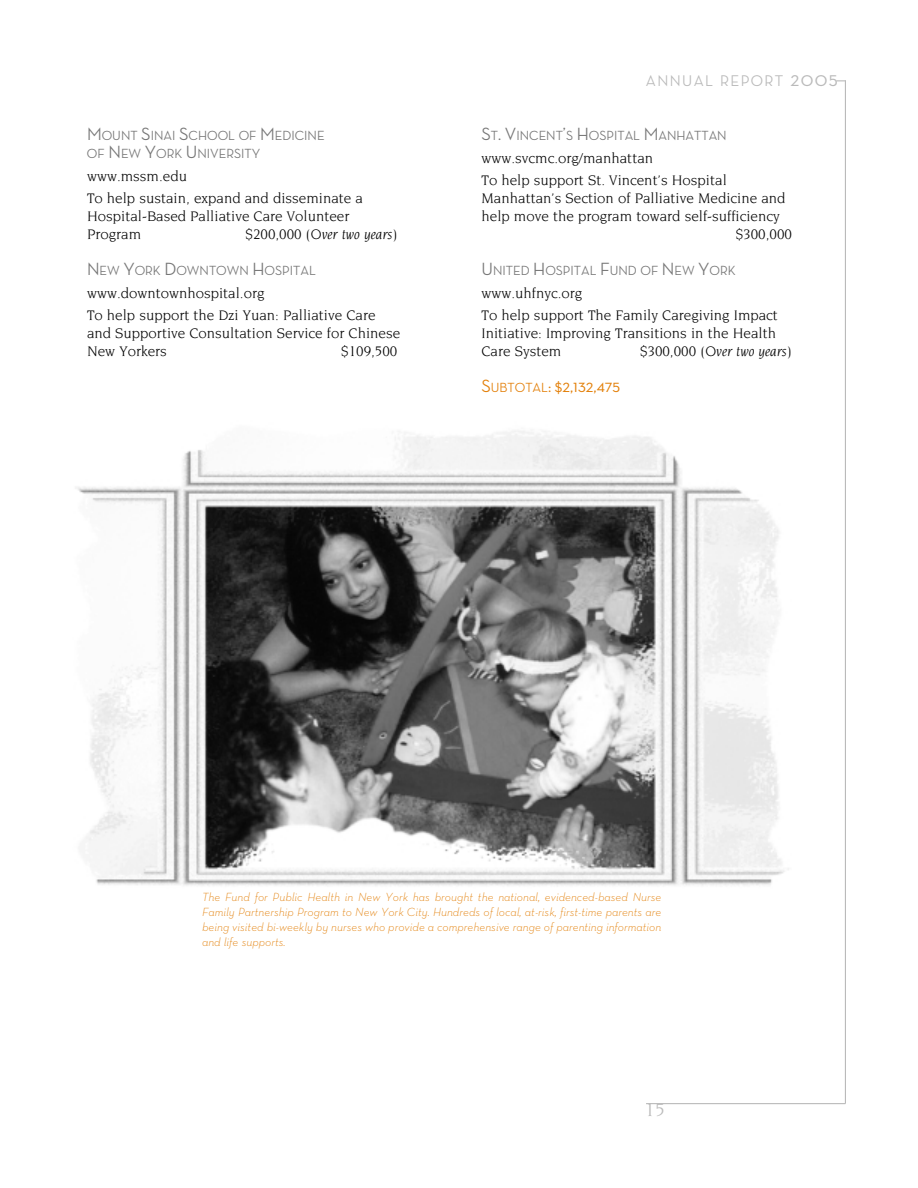
<style>
.page{position:relative;width:918px;height:1188px;background:#fff}
.page>*{position:absolute;margin:0;border:0;box-sizing:border-box;transform-origin:0 0}
.t1{font:19.5px "Novarese";color:#bababa}
.t2{font:500 18px "Neutra Display";color:#e3800a}
.t3{font:500 15.75px "Neutra Display";letter-spacing:.09em;color:#bababa}
.t4{font:15px/22.5px "Novarese";color:#000}
.t5{font:italic 15px "Novarese";color:#000}
.t6{font:500 13.5px/18px "Neutra Display";color:#777}
.t7{font:italic 300 12px/15px "Neutra Text";color:#e3800a;text-align:justify}
.s1{font-size:18px}
.s2{font-style:normal}
.s3{font-size:21px}
.s4{font-size:13.5px}
</style>
<div class="page">
<hr style="left:646px;top:1103px;width:199px;height:1px;background:#bababa">
<hr style="left:845px;top:81px;width:1px;height:1023px;background:#bababa">
<img style="left:76px;top:431px;width:713px;height:455px">
<p class="t6" style="left:87px;top:128px;width:239px"><span class="s1">M</span>OUNT <span class="s1">S</span>INAI <span class="s1">S</span>CHOOL OF <span class="s1">M</span>EDICINE<br>OF <span class="s1">N</span>EW <span class="s1">Y</span>ORK <span class="s1">U</span>NIVERSITY</p>
<p class="t4" style="left:87px;top:165px;width:278px">www.mssm.edu<br>To help sustain, expand and disseminate a</p>
<p class="t4" style="left:87px;top:208px;width:264px;line-height:18px">Hospital-Based Palliative Care Volunteer<br>Program</p>
<p class="t5" style="left:246px;top:228px;width:153px"><span class="s2">$200,000</span> (Over two years)</p>
<p class="t6" style="left:87px;top:263px;width:230px"><span class="s1">N</span>EW <span class="s1">Y</span>ORK <span class="s1">D</span>OWNTOWN <span class="s1">H</span>OSPITAL</p>
<p class="t4" style="left:87px;top:282px;width:290px">www.downtownhospital.org<br>To help support the Dzi Yuan: Palliative Care</p>
<p class="t4" style="left:87px;top:325px;width:315px;line-height:18px">and Supportive Consultation Service for Chinese<br>New Yorkers</p>
<p class="t4" style="left:341px;top:341px;width:58px">$109,500</p>
<p class="t3" style="left:646px;top:74px;width:194px">ANNUAL REPORT <span class="s3">2005</span></p>
<p class="t6" style="left:482px;top:128px;width:247px"><span class="s1">S</span>T<span class="s1">. V</span>INCENT<span class="s1">’</span>S <span class="s1">H</span>OSPITAL <span class="s1">M</span>ANHATTAN</p>
<p class="t4" style="left:482px;top:147px;width:247px">www.svcmc.org/manhattan<br>To help support St. Vincent’s Hospital</p>
<p class="t4" style="left:482px;top:188px;width:306px">Manhattan’s Section of Palliative Medicine and</p>
<p class="t4" style="left:482px;top:206px;width:300px">help move the program toward self-sufficiency</p>
<p class="t4" style="left:736px;top:224px;width:58px">$300,000</p>
<p class="t6" style="left:482px;top:263px;width:256px"><span class="s1">U</span>NITED <span class="s1">H</span>OSPITAL <span class="s1">F</span>UND OF <span class="s1">N</span>EW <span class="s1">Y</span>ORK</p>
<p class="t4" style="left:482px;top:282px;width:298px">www.uhfnyc.org<br>To help support The Family Caregiving Impact</p>
<p class="t4" style="left:482px;top:325px;width:296px;line-height:18px">Initiative: Improving Transitions in the Health<br>Care System</p>
<p class="t5" style="left:640px;top:345px;width:153px"><span class="s2">$300,000</span> (Over two years)</p>
<p class="t2" style="left:482px;top:379px;width:140px">S<span class="s4">UBTOTAL</span>: $2,132,475</p>
<p class="t7" style="left:202px;top:890px;width:461px">The Fund for Public Health in New York has brought the national, evidenced-based Nurse Family Partnership Program to New York City. Hundreds of local, at-risk, first-time parents are being visited bi-weekly by nurses who provide a comprehensive range of parenting information and life supports.</p>
<h1 class="t1" style="left:645px;top:1101px;width:21px">15</h1>
</div>
